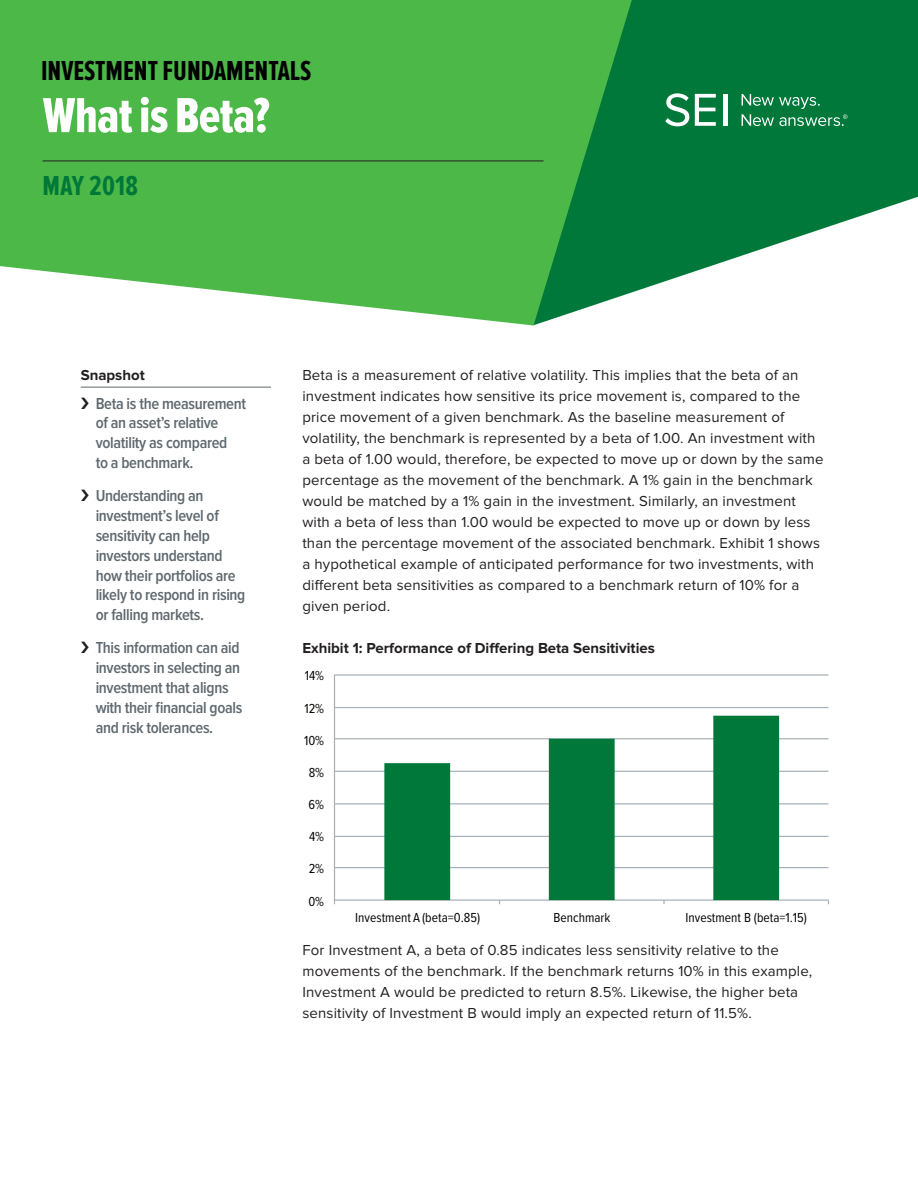
<style>
.page{position:relative;width:918px;height:1188px;background:#fff}
.page>*{position:absolute;margin:0;border:0;box-sizing:border-box;transform-origin:0 0}
.t1{font:51px "Proxima Nova Ex Cn Extrabld";letter-spacing:-.01em;color:#fff}
.t2{font:700 28.5px "Proxima Nova Ex Cn";color:#010101}
.t3{font:700 28.5px "Proxima Nova Ex Cn";letter-spacing:.01em;color:#00783a}
.t4{font:600 16.5px/19.8px "Proxima Nova Cond";letter-spacing:-.02em;color:#5f696f}
.t5{font:15px/21px "Proxima Nova";letter-spacing:.01em;color:#231f20}
.t6{font:700 15px "Proxima Nova";color:#231f20}
.t7{font:13.5px "Proxima Nova Cond";color:#050504}
</style>
<div class="page">
<svg style="left:632px;top:0;width:286px;height:293px;fill:#00783a"></svg>
<svg style="left:0;top:0;width:632px;height:326px;background:#55b956"></svg>
<hr style="left:723px;top:94px;width:4px;height:32px;background:#fff">
<svg style="left:695px;top:94px;width:21px;height:32px"></svg>
<svg style="left:665px;top:93px;width:24px;height:33px"></svg>
<svg style="left:742px;top:94px;width:105px;height:32px;background:#298d59"></svg>
<hr style="left:81px;top:387px;width:190px;height:1px;background:#5f696f">
<hr style="left:43px;top:161px;width:501px;height:1px;background:#231f20">
<hr style="left:334px;top:675px;width:1px;height:229px;background:#a8b0b6">
<hr style="left:334px;top:900px;width:495px;height:1px;background:#a8b0b6">
<hr style="left:335px;top:867px;width:493px;height:1px;background:#a8b0b6">
<hr style="left:335px;top:836px;width:493px;height:1px;background:#a8b0b6">
<hr style="left:335px;top:803px;width:493px;height:1px;background:#a8b0b6">
<hr style="left:335px;top:771px;width:493px;height:1px;background:#a8b0b6">
<hr style="left:335px;top:738px;width:493px;height:1px;background:#a8b0b6">
<hr style="left:335px;top:707px;width:493px;height:1px;background:#a8b0b6">
<hr style="left:334px;top:674px;width:494px;height:2px;background:#a8b0b6">
<svg style="left:384px;top:716px;width:395px;height:184px"></svg>
<h2 class="t2" style="left:41px;top:55px;width:272px">INVESTMENT FUNDAMENTALS</h2>
<h1 class="t1" style="left:43px;top:87px;width:229px">What is Beta?</h1>
<h2 class="t3" style="left:43px;top:170px;width:97px">MAY 2018</h2>
<p class="t6" style="left:81px;top:368px;width:66px">Snapshot</p>
<p class="t4" style="left:96px;top:394px;width:152px">Beta is the measurement of an asset’s relative volatility as compared<br>to a benchmark.</p>
<p class="t4" style="left:96px;top:486px;width:151px">Understanding an investment’s level of sensitivity can help investors understand how their portfolios are likely to respond in rising or falling markets.</p>
<p class="t4" style="left:96px;top:639px;width:148px">This information can aid investors in selecting an investment that aligns with their financial goals and risk tolerances.</p>
<p class="t5" style="left:302px;top:365px;width:523px">Beta is a measurement of relative volatility. This implies that the beta of an investment indicates how sensitive its price movement is, compared to the price movement of a given benchmark. As the baseline measurement of volatility, the benchmark is represented by a beta of 1.00. An investment with a beta of 1.00 would, therefore, be expected to move up or down by the same percentage as the movement of the benchmark. A 1% gain in the benchmark would be matched by a 1% gain in the investment. Similarly, an investment with a beta of less than 1.00 would be expected to move up or down by less than the percentage movement of the associated benchmark. Exhibit 1 shows a hypothetical example of anticipated performance for two investments, with different beta sensitivities as compared to a benchmark return of 10% for a given period.</p>
<p class="t6" style="left:302px;top:641px;width:354px">Exhibit 1: Performance of Differing Beta Sensitivities</p>
<p class="t7" style="left:305px;top:668px;width:21px">14%</p>
<p class="t7" style="left:304px;top:701px;width:21px">12%</p>
<p class="t7" style="left:304px;top:733px;width:22px">10%</p>
<p class="t7" style="left:309px;top:765px;width:17px">8%</p>
<p class="t7" style="left:309px;top:797px;width:17px">6%</p>
<p class="t7" style="left:309px;top:829px;width:17px">4%</p>
<p class="t7" style="left:309px;top:861px;width:17px">2%</p>
<p class="t7" style="left:308px;top:894px;width:17px">0%</p>
<p class="t7" style="left:355px;top:910px;width:126px">Investment A (beta=0.85)</p>
<p class="t7" style="left:554px;top:910px;width:58px">Benchmark</p>
<p class="t7" style="left:686px;top:910px;width:123px">Investment B (beta=1.15)</p>
<p class="t5" style="left:302px;top:941px;width:511px">For Investment A, a beta of 0.85 indicates less sensitivity relative to the movements of the benchmark. If the benchmark returns 10% in this example, Investment A would be predicted to return 8.5%. Likewise, the higher beta sensitivity of Investment B would imply an expected return of 11.5%.</p>
</div>
